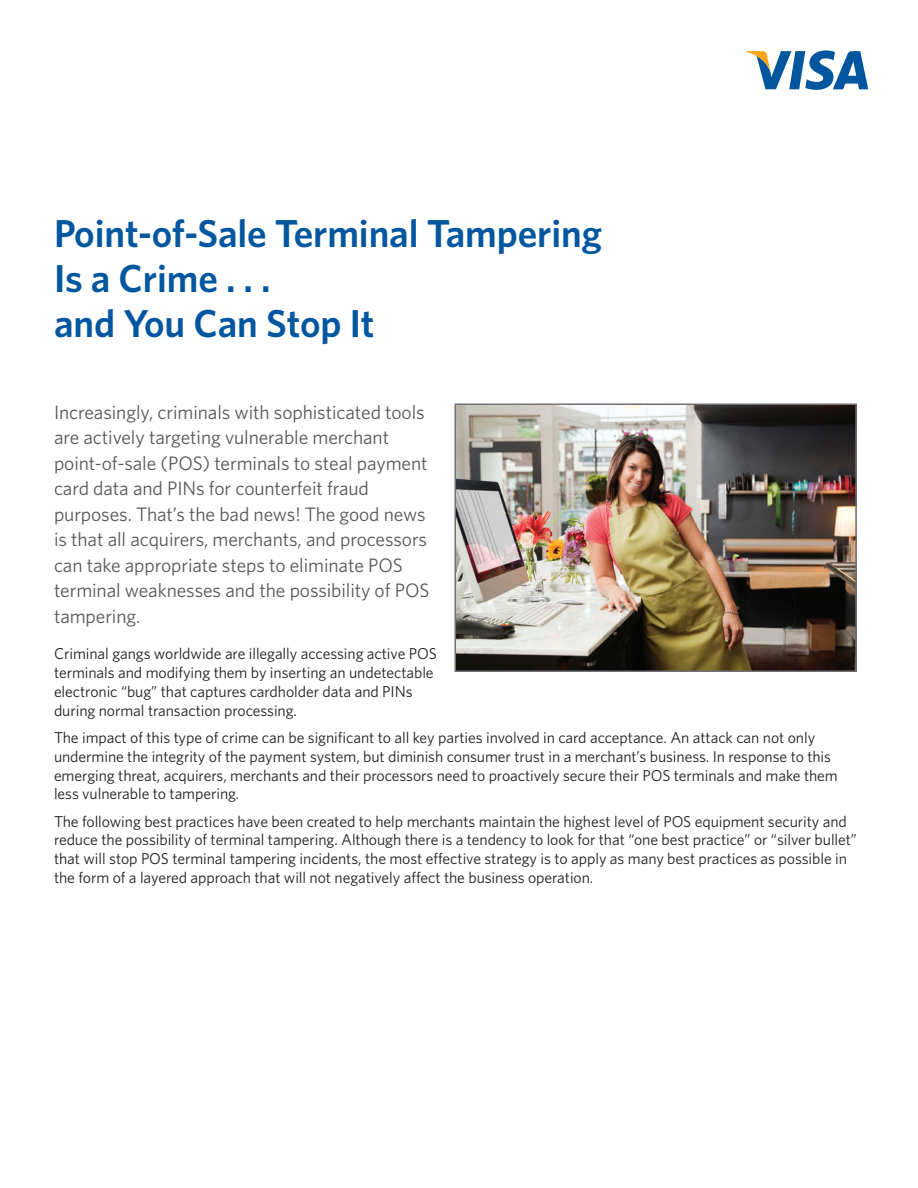
<style>
.page{position:relative;width:918px;height:1188px;background:#fff}
.page>*{position:absolute;margin:0;border:0;box-sizing:border-box;transform-origin:0 0}
.t1{font:600 39px/45px "Whitney";letter-spacing:-.005em;color:#01579f}
.t2{font:19.5px/25.5px "Whitney";letter-spacing:-.005em;color:#57585a}
.t3{font:15.75px/18.8px "Whitney";letter-spacing:-.005em;color:#231f20}
</style>
<div class="page">
<svg style="left:746px;top:50px;width:122px;height:40px"></svg>
<img style="left:457px;top:407px;width:397px;height:262px">
<div style="left:454px;top:404px;width:403px;height:268px;border:2px solid #717074"></div>
<h1 class="t1" style="left:54px;top:210px;width:550px">Point-of-Sale Terminal Tampering<br>Is a Crime . . .<br>and You Can Stop It</h1>
<p class="t2" style="left:54px;top:399px;width:377px">Increasingly, criminals with sophisticated tools are actively targeting vulnerable merchant point-of-sale (POS) terminals to steal payment card data and PINs for counterfeit fraud purposes. That’s the bad news! The good news is that all acquirers, merchants, and processors can take appropriate steps to eliminate POS terminal weaknesses and the possibility of POS tampering.</p>
<p class="t3" style="left:54px;top:644px;width:384px">Criminal gangs worldwide are illegally accessing active POS terminals and modifying them by inserting an undetectable electronic “bug” that captures cardholder data and PINs during normal transaction processing.</p>
<p class="t3" style="left:54px;top:728px;width:785px">The impact of this type of crime can be significant to all key parties involved in card acceptance. An attack can not only undermine the integrity of the payment system, but diminish consumer trust in a merchant’s business. In response to this emerging threat, acquirers, merchants and their processors need to proactively secure their POS terminals and make them less vulnerable to tampering.</p>
<p class="t3" style="left:54px;top:811px;width:805px">The following best practices have been created to help merchants maintain the highest level of POS equipment security and reduce the possibility of terminal tampering. Although there is a tendency to look for that “one best practice” or “silver bullet” that will stop POS terminal tampering incidents, the most effective strategy is to apply as many best practices as possible in the form of a layered approach that will not negatively affect the business operation.</p>
</div>
